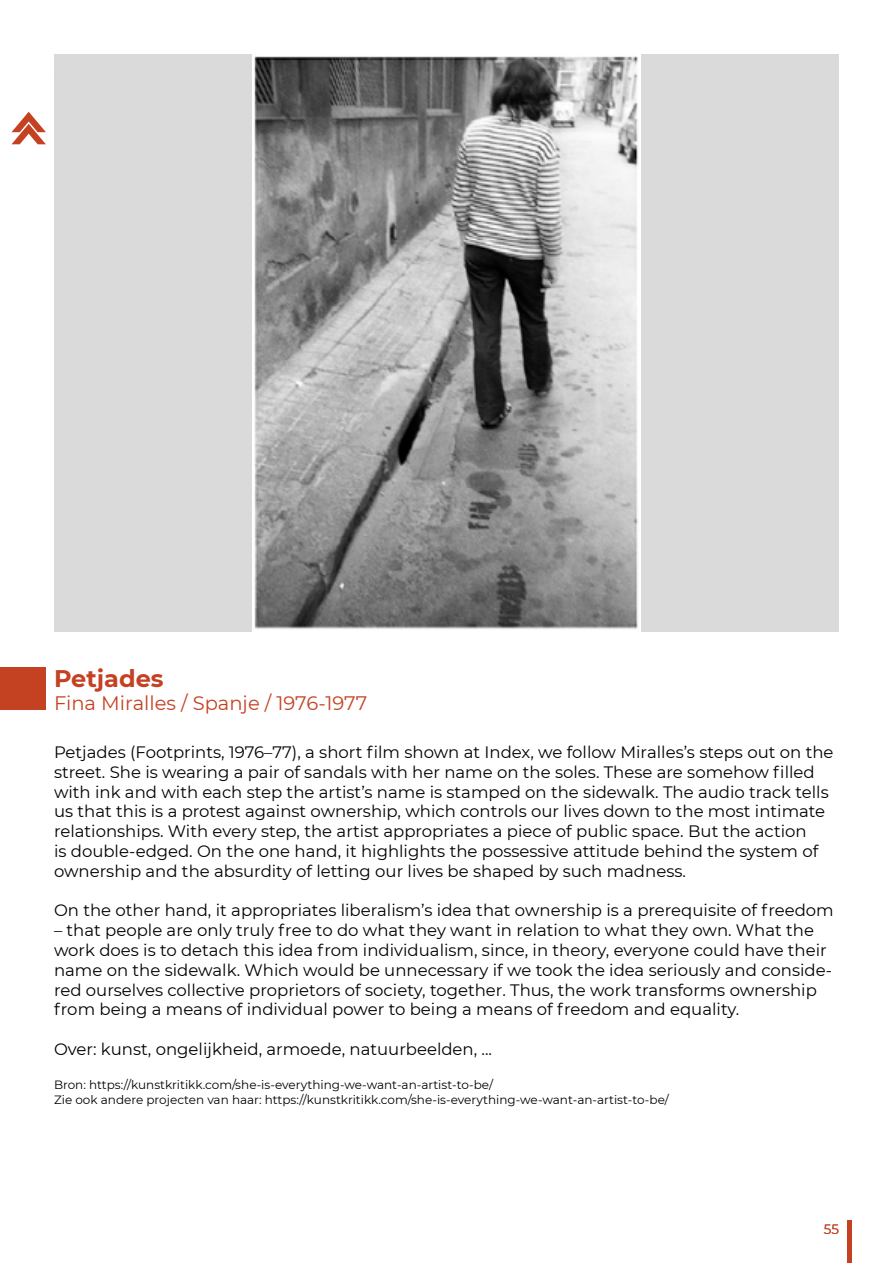
<style>
.page{position:relative;width:893px;height:1263px;background:#fff}
.page>*{position:absolute;margin:0;border:0;box-sizing:border-box;transform-origin:0 0}
.t1{font:700 24px "Montserrat";color:#c44122}
.t2{font:19.5px "Montserrat";color:#c44122}
.t3{font:16.5px/19.8px "Montserrat";color:#000}
.t4{font:13.5px "Montserrat";color:#c44122}
.t5{font:12px/14.4px "Montserrat";color:#000}
</style>
<div class="page">
<div style="left:0;top:668px;width:46px;height:42px;background:#c44122"></div>
<svg style="left:11px;top:112px;width:35px;height:32px"></svg>
<hr style="left:847px;top:1220px;width:4px;height:43px;background:#c44122">
<div style="left:54px;top:54px;width:785px;height:577px;background:#dadada"></div>
<img style="left:253px;top:54px;width:387px;height:577px">
<h1 class="t1" style="left:54px;top:661px;width:111px">Petjades</h1>
<p class="t2" style="left:54px;top:690px;width:315px">Fina Miralles / Spanje / 1976-1977</p>
<p class="t3" style="left:54px;top:741px;width:781px">Petjades (Footprints, 1976–77), a short film shown at Index, we follow Miralles’s steps out on the street. She is wearing a pair of sandals with her name on the soles. These are somehow filled with ink and with each step the artist’s name is stamped on the sidewalk. The audio track tells us that this is a protest against ownership, which controls our lives down to the most intimate relationships. With every step, the artist appropriates a piece of public space. But the action<br>is double-edged. On the one hand, it highlights the possessive attitude behind the system of ownership and the absurdity of letting our lives be shaped by such madness.</p>
<p class="t3" style="left:54px;top:900px;width:781px">On the other hand, it appropriates liberalism’s idea that ownership is a prerequisite of freedom</p>
<p class="t3" style="left:54px;top:920px;width:780px">– that people are only truly free to do what they want in relation to what they own. What the work does is to detach this idea from individualism, since, in theory, everyone could have their name on the sidewalk. Which would be unnecessary if we took the idea seriously and conside&shy;red ourselves collective proprietors of society, together. Thus, the work transforms ownership from being a means of individual power to being a means of freedom and equality.</p>
<p class="t3" style="left:54px;top:1038px;width:440px">Over: kunst, ongelijkheid, armoede, natuurbeelden, ...</p>
<p class="t5" style="left:54px;top:1077px;width:616px">Bron: https://kunstkritikk.com/she-is-everything-we-want-an-artist-to-be/<br>Zie ook andere projecten van haar: https://kunstkritikk.com/she-is-everything-we-want-an-artist-to-be/</p>
<p class="t4" style="left:824px;top:1219px;width:17px">55</p>
</div>
